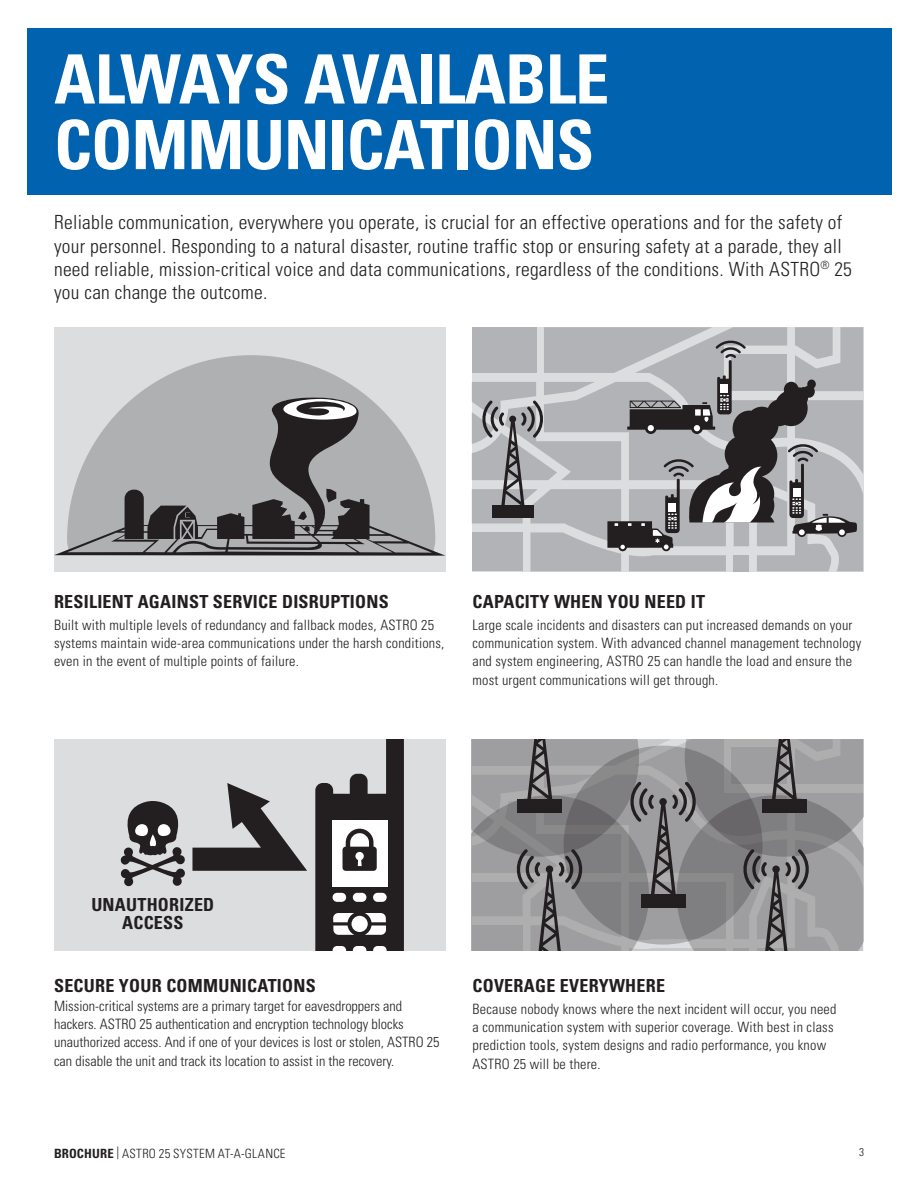
<style>
.page{position:relative;width:918px;height:1188px;background:#fff}
.page>*{position:absolute;margin:0;border:0;box-sizing:border-box;transform-origin:0 0}
.Headers{font:700 condensed 68.1px/65.6px "Univers";letter-spacing:-.015em;color:#fff}
.t1{font:300 condensed 19.5px/23.2px "Univers";letter-spacing:.015em;color:#231f20}
.Heading_4{font:700 condensed 18px "Univers";letter-spacing:.015em;color:#231f20}
.t2{font:300 condensed 14.25px/18.3px "Univers";letter-spacing:.015em;color:#231f20}
.t3{font:300 condensed 12.75px "Univers";letter-spacing:.02em;color:#231f20}
.t4{font:300 condensed 11.25px "Univers";color:#231f20}
.s1{font-weight:700}
</style>
<div class="page">
<div style="left:54px;top:327px;width:391px;height:244px;background:#dcdddf"></div>
<svg style="left:136px;top:355px;width:231px;height:41px;fill:#aeb0b2"></svg>
<div style="left:27px;top:28px;width:864px;height:167px;background:#0162b0"></div>
<div style="left:54px;top:739px;width:392px;height:212px;background:#dcdddf"></div>
<svg style="left:315px;top:739px;width:89px;height:212px"></svg>
<svg style="left:472px;top:739px;width:391px;height:212px;background:#8c8c8d"></svg>
<div style="left:762px;top:799px;width:44px;height:14px;background:#231f20"></div>
<svg style="left:120px;top:801px;width:65px;height:86px"></svg>
<svg style="left:192px;top:783px;width:115px;height:88px"></svg>
<svg style="left:54px;top:396px;width:391px;height:160px"></svg>
<svg style="left:472px;top:327px;width:391px;height:244px;background:#a6a6a9"></svg>
<p class="Headers" style="left:54px;top:46px;width:557px">ALWAYS AVAILABLE<br>COMMUNICATIONS</p>
<p class="t1" style="left:54px;top:211px;width:799px">Reliable communication, everywhere you operate, is crucial for an effective operations and for the safety of your personnel. Responding to a natural disaster, routine traffic stop or ensuring safety at a parade, they all need reliable, mission-critical voice and data communications, regardless of the conditions. With ASTRO<sup>®</sup> 25 you can change the outcome.</p>
<p class="Heading_4" style="left:54px;top:591px;width:336px">RESILIENT AGAINST SERVICE DISRUPTIONS</p>
<p class="t2" style="left:54px;top:616px;width:392px">Built with multiple levels of redundancy and fallback modes, ASTRO 25 systems maintain wide-area communications under the harsh conditions, even in the event of multiple points of failure.</p>
<p class="Heading_4" style="left:472px;top:591px;width:234px">CAPACITY WHEN YOU NEED IT</p>
<p class="t2" style="left:472px;top:616px;width:390px">Large scale incidents and disasters can put increased demands on your communication system. With advanced channel management technology and system engineering, ASTRO 25 can handle the load and ensure the most urgent communications will get through.</p>
<p class="Heading_4" style="left:91px;top:893px;width:124px">UNAUTHORIZED</p>
<p class="Heading_4" style="left:122px;top:911px;width:63px">ACCESS</p>
<p class="Heading_4" style="left:54px;top:975px;width:263px">SECURE YOUR COMMUNICATIONS</p>
<p class="t2" style="left:54px;top:997px;width:387px">Mission-critical systems are a primary target for eavesdroppers and hackers. ASTRO 25 authentication and encryption technology blocks unauthorized access. And if one of your devices is lost or stolen, ASTRO 25 can disable the unit and track its location to assist in the recovery.</p>
<p class="Heading_4" style="left:472px;top:975px;width:194px">COVERAGE EVERYWHERE</p>
<p class="t2" style="left:472px;top:1000px;width:365px">Because nobody knows where the next incident will occur, you need a communication system with superior coverage. With best in class prediction tools, system designs and radio performance, you know ASTRO 25 will be there.</p>
<p class="t3" style="left:54px;top:1145px;width:233px"><span class="s1">BROCHURE</span> | ASTRO 25 SYSTEM AT-A-GLANCE</p>
<p class="t4" style="left:859px;top:1146px;width:6px">3</p>
</div>
